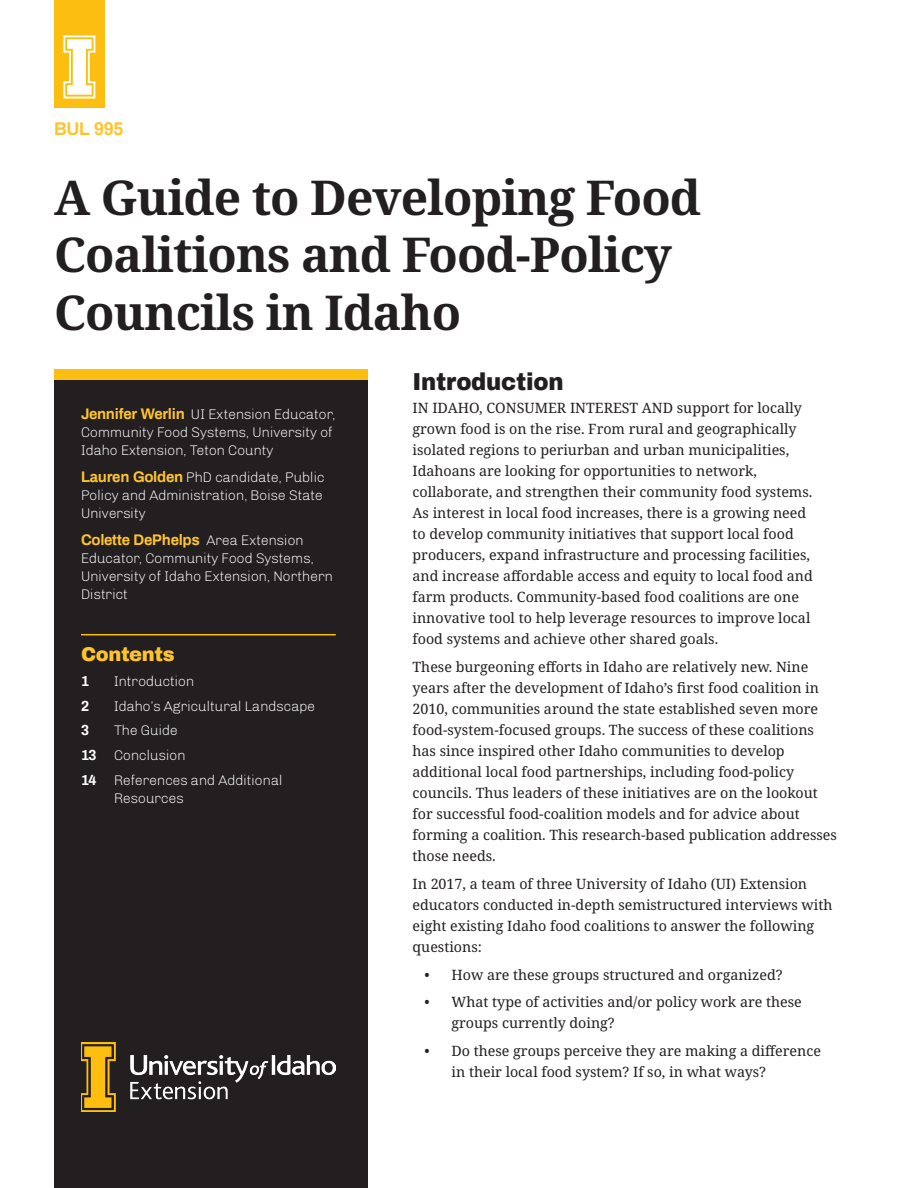
<style>
.page{position:relative;width:918px;height:1188px;background:#fff}
.page>*{position:absolute;margin:0;border:0;box-sizing:border-box;transform-origin:0 0}
.t1{font:700 48px/57.6px "Noto Serif";letter-spacing:-.02em;color:#231f20}
.t2{font:900 24px "Archivo";letter-spacing:-.01em;color:#231f20;scale:.95 1}
.t3{font:900 19.5px "Archivo";letter-spacing:-.02em;color:#fec430}
.t4{font:700 18px "Archivo";letter-spacing:-.02em;color:#fec430}
.t5{font:700 15px "Archivo";letter-spacing:-.02em;color:#fec430}
.t6{font:14.25px/21px "Noto Serif";color:#231f20}
.t7{font:300 14.25px/18px "Chivo";letter-spacing:-.02em;color:#fff}
.t8{font:700 14.25px "Archivo";color:#fff}
.s1{font-family:"Archivo";font-weight:700;font-size:15px;color:#fec430}
.s2{font-family:"Chivo";font-weight:300;font-size:14.25px;color:#fff}
.s3{font-family:"Archivo";font-weight:700}
</style>
<div class="page">
<div style="left:54px;top:380px;width:313px;height:808px;background:#231f20"></div>
<div style="left:54px;top:369px;width:313px;height:11px;background:#fdbe12"></div>
<img style="left:81px;top:1042px;width:255px;height:70px">
<div style="left:54px;top:0;width:51px;height:108px;background:#fdbe12"></div>
<svg style="left:63px;top:35px;width:32px;height:64px"></svg>
<hr style="left:81px;top:634px;width:255px;height:1px;background:#fdbe12">
<p class="t4" style="left:54px;top:116px;width:71px">BUL 995</p>
<h1 class="t1" style="left:54px;top:170px;width:648px">A Guide to Developing Food<br>Coalitions and Food-Policy<br>Councils in Idaho</h1>
<p class="t7" style="left:81px;top:406px;width:256px"><span class="s1">Jennifer Werlin</span> UI Extension Educator,<br>Community Food Systems, University of<br>Idaho Extension, Teton County</p>
<p class="t7" style="left:81px;top:468px;width:246px"><span class="s1">Lauren Golden</span> PhD candidate, Public<br>Policy and Administration, Boise State<br>University</p>
<p class="t5" style="left:81px;top:529px;width:225px">Colette DePhelps <span class="s2">Area Extension</span></p>
<p class="t7" style="left:81px;top:549px;width:254px">Educator, Community Food Systems,<br>University of Idaho Extension, Northern<br>District</p>
<h3 class="t3" style="left:81px;top:643px;width:95px">Contents</h3>
<p class="t8" style="left:81px;top:671px;width:9px">1</p>
<p class="t7" style="left:114px;top:672px;width:82px">Introduction</p>
<p class="t8" style="left:81px;top:696px;width:9px">2</p>
<p class="t7" style="left:114px;top:697px;width:203px">Idaho’s Agricultural Landscape</p>
<p class="t8" style="left:81px;top:721px;width:9px">3</p>
<p class="t7" style="left:81px;top:718px;width:203px;line-height:24.8px;text-indent:33px">The Guide<br><span class="s3">13</span> Conclusion<br><span class="s3">14</span> References and Additional</p>
<p class="t7" style="left:114px;top:789px;width:71px">Resources</p>
<h2 class="t2" style="left:413px;top:367px;width:161px">Introduction</h2>
<p class="t6" style="left:413px;top:398px;width:402px">IN IDAHO, CONSUMER INTEREST AND support for locally grown food is on the rise. From rural and geographically isolated regions to periurban and urban municipalities, Idahoans are looking for opportunities to network, collaborate, and strengthen their community food systems.<br>As interest in local food increases, there is a growing need to develop community initiatives that support local food producers, expand infrastructure and processing facilities, and increase affordable access and equity to local food and farm products. Community-based food coalitions are one innovative tool to help leverage resources to improve local food systems and achieve other shared goals.</p>
<p class="t6" style="left:413px;top:657px;width:426px">These burgeoning efforts in Idaho are relatively new. Nine years after the development of Idaho’s first food coalition in 2010, communities around the state established seven more food-system-focused groups. The success of these coalitions has since inspired other Idaho communities to develop additional local food partnerships, including food-policy councils. Thus leaders of these initiatives are on the lookout for successful food-coalition models and for advice about forming a coalition. This research-based publication addresses those needs.</p>
<p class="t6" style="left:413px;top:874px;width:421px">In 2017, a team of three University of Idaho (UI) Extension educators conducted in-depth semistructured interviews with eight existing Idaho food coalitions to answer the following questions:</p>
<p class="t6" style="left:425px;top:964px;width:360px">• How are these groups structured and organized?</p>
<p class="t6" style="left:452px;top:992px;width:352px;text-indent:-27px">• What type of activities and/or policy work are these groups currently doing?</p>
<p class="t6" style="left:452px;top:1041px;width:371px;text-indent:-27px">• Do these groups perceive they are making a difference in their local food system? If so, in what ways?</p>
</div>
